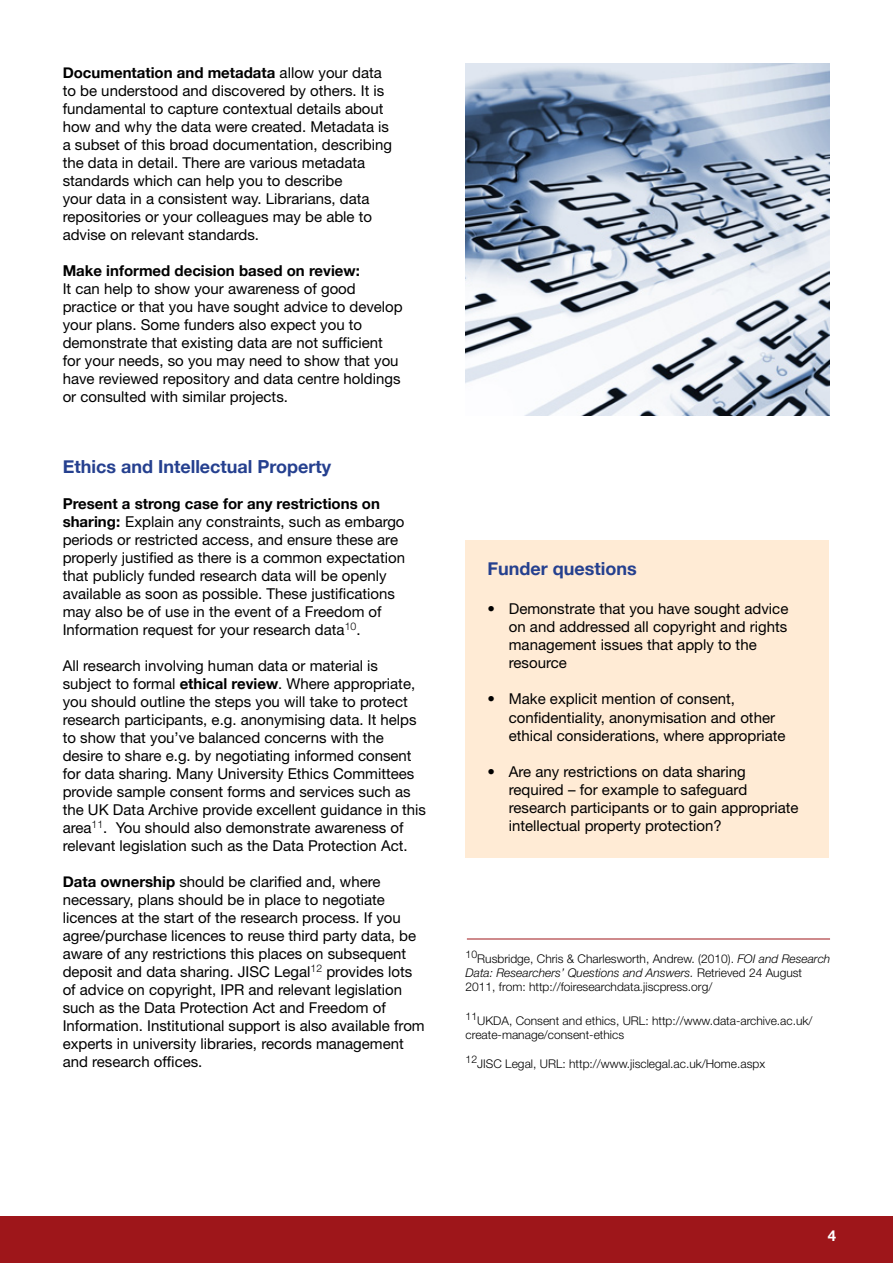
<style>
.page{position:relative;width:893px;height:1263px;background:#fff}
.page>*{position:absolute;margin:0;border:0;box-sizing:border-box;transform-origin:0 0}
.t1{font:700 18px "Helvetica Neue";color:#25408f}
.t2{font:15px/18px "Helvetica Neue";color:#000}
.t3{font:700 15px "Helvetica Neue";color:#000}
.t4{font:700 15px "Helvetica Neue";color:#fff}
.t5{font:300 12px/14.4px "Helvetica Neue";color:#000}
.s1{font-weight:700}
.s2{font-style:italic}
</style>
<div class="page">
<div style="left:466px;top:540px;width:363px;height:318px;background:#ffebd5"></div>
<div style="left:0;top:1217px;width:893px;height:46px;background:#9e161a"></div>
<hr style="left:467px;top:939px;width:363px;height:1px;background:#9e161a">
<img style="left:466px;top:64px;width:363px;height:351px">
<p class="t2" style="left:63px;top:64px;width:331px"><span class="s1">Documentation and metadata</span> allow your data to be understood and discovered by others. It is fundamental to capture contextual details about how and why the data were created. Metadata is a subset of this broad documentation, describing the data in detail. There are various metadata standards which can help you to describe<br>your data in a consistent way. Librarians, data repositories or your colleagues may be able to advise on relevant standards.</p>
<p class="t3" style="left:63px;top:262px;width:299px">Make informed decision based on review:</p>
<p class="t2" style="left:63px;top:280px;width:342px">It can help to show your awareness of good practice or that you have sought advice to develop your plans. Some funders also expect you to demonstrate that existing data are not sufficient for your needs, so you may need to show that you have reviewed repository and data centre holdings or consulted with similar projects.</p>
<p class="t1" style="left:63px;top:455px;width:270px">Ethics and Intellectual Property</p>
<p class="t2" style="left:63px;top:494px;width:344px"><span class="s1">Present a strong case for any restrictions on sharing:</span> Explain any constraints, such as embargo periods or restricted access, and ensure these are properly justified as there is a common expectation that publicly funded research data will be openly available as soon as possible. These justifications may also be of use in the event of a Freedom of Information request for your research data<sup>10</sup>.</p>
<p class="t2" style="left:63px;top:656px;width:365px">All research involving human data or material is subject to formal <span class="s1">ethical review</span>. Where appropriate, you should outline the steps you will take to protect research participants, e.g. anonymising data. It helps to show that you’ve balanced concerns with the desire to share e.g. by negotiating informed consent for data sharing. Many University Ethics Committees provide sample consent forms and services such as the UK Data Archive provide excellent guidance in this area<sup>11</sup>. You should also demonstrate awareness of relevant legislation such as the Data Protection Act.</p>
<p class="t2" style="left:63px;top:872px;width:364px"><span class="s1">Data ownership</span> should be clarified and, where necessary, plans should be in place to negotiate licences at the start of the research process. If you agree/purchase licences to reuse third party data, be aware of any restrictions this places on subsequent deposit and data sharing. JISC Legal<sup>12</sup> provides lots of advice on copyright, IPR and relevant legislation such as the Data Protection Act and Freedom of Information. Institutional support is also available from experts in university libraries, records management and research offices.</p>
<p class="t1" style="left:488px;top:557px;width:151px">Funder questions</p>
<p class="t2" style="left:509px;top:600px;width:281px;text-indent:-21px">• Demonstrate that you have sought advice on and addressed all copyright and rights management issues that apply to the resource</p>
<p class="t2" style="left:509px;top:690px;width:278px;text-indent:-21px">• Make explicit mention of consent, confidentiality, anonymisation and other ethical considerations, where appropriate</p>
<p class="t2" style="left:509px;top:762px;width:291px;text-indent:-21px">• Are any restrictions on data sharing required – for example to safeguard research participants or to gain appropriate intellectual property protection?</p>
<p class="t5" style="left:466px;top:951px;width:366px"><sup>10</sup>Rusbridge, Chris &amp; Charlesworth, Andrew. (2010). <span class="s2">FOI and Research<br>Data: Researchers’ Questions and Answers.</span> Retrieved 24 August<br>2011, from: http://foiresearchdata.jiscpress.org/</p>
<p class="t5" style="left:466px;top:1013px;width:348px"><sup>11</sup>UKDA, Consent and ethics, URL: http://www.data-archive.ac.uk/ create-manage/consent-ethics</p>
<p class="t5" style="left:466px;top:1056px;width:301px"><sup>12</sup>JISC Legal, URL: http://www.jisclegal.ac.uk/Home.aspx</p>
<p class="t4" style="left:828px;top:1226px;width:10px">4</p>
</div>
